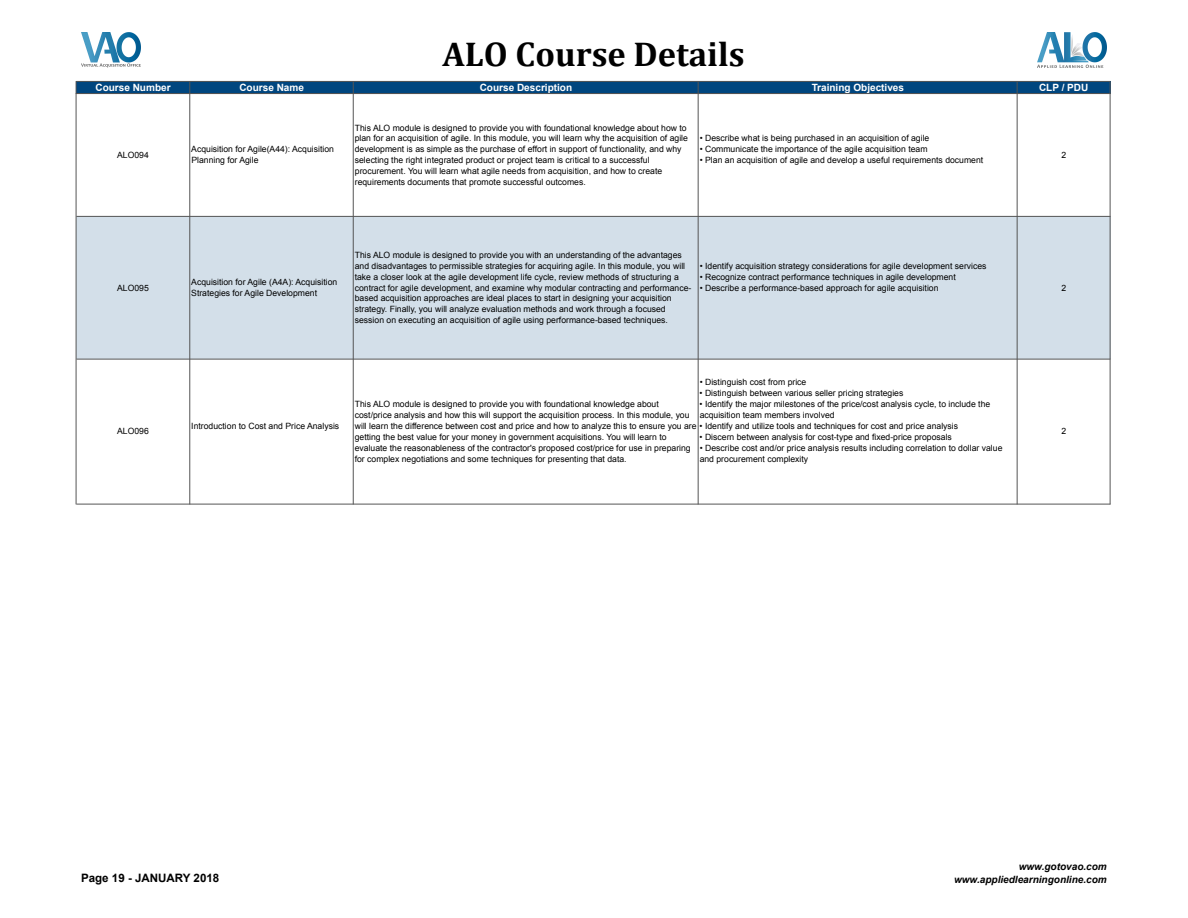
<style>
.page{position:relative;width:1188px;height:918px;background:#fff}
.page>*{position:absolute;margin:0;border:0;box-sizing:border-box;transform-origin:0 0}
.t1{font:700 34.5px "Cambria";color:#000}
.t2{font:700 11.55px "Arial";color:#000}
.t3{font:700 10.05px "Arial";color:#fff}
.t4{font:italic 700 10.05px/12.3px "Arial";color:#000;text-align:right}
.t5{font:8.7px/10.9px "Arial";color:#000}
</style>
<div class="page">
<img style="left:81px;top:32px;width:60px;height:35px">
<img style="left:1037px;top:32px;width:70px;height:35px">
<div style="left:76px;top:81px;width:1034px;height:13px;background:#00467f"></div>
<svg style="left:1110px;top:82px;width:1px;height:12px"></svg>
<hr style="left:76px;top:81px;width:1034px;height:1px;background:#555">
<div style="left:76px;top:216px;width:1034px;height:143px;background:#d3dfe9"></div>
<hr style="left:76px;top:93px;width:1px;height:411px;background:#555">
<hr style="left:189px;top:94px;width:1px;height:410px;background:#555">
<hr style="left:353px;top:94px;width:1px;height:410px;background:#555">
<hr style="left:698px;top:94px;width:1px;height:410px;background:#555">
<hr style="left:1017px;top:94px;width:1px;height:410px;background:#555">
<hr style="left:1110px;top:94px;width:1px;height:410px;background:#555">
<hr style="left:76px;top:93px;width:1034px;height:1px;background:#555">
<hr style="left:76px;top:216px;width:1034px;height:1px;background:#555">
<hr style="left:76px;top:359px;width:1034px;height:1px;background:#555">
<hr style="left:76px;top:504px;width:1034px;height:1px;background:#555">
<h1 class="t1" style="left:442px;top:33px;width:304px">ALO Course Details</h1>
<p class="t3" style="left:95px;top:82px;width:77px">Course Number</p>
<p class="t3" style="left:239px;top:82px;width:66px">Course Name</p>
<p class="t3" style="left:480px;top:82px;width:94px">Course Description</p>
<p class="t3" style="left:812px;top:82px;width:94px">Training Objectives</p>
<p class="t3" style="left:1039px;top:82px;width:51px">CLP / PDU</p>
<p class="t5" style="left:117px;top:149px;width:33px">ALO094</p>
<p class="t5" style="left:191px;top:144px;width:144px">Acquisition for Agile(A44): Acquisition<br>Planning for Agile</p>
<p class="t5" style="left:355px;top:122px;width:335px">This ALO module is designed to provide you with foundational knowledge about how to plan for an acquisition of agile. In this module, you will learn why the acquisition of agile development is as simple as the purchase of effort in support of functionality, and why selecting the right integrated product or project team is critical to a successful procurement. You will learn what agile needs from acquisition, and how to create requirements documents that promote successful outcomes.</p>
<p class="t5" style="left:700px;top:133px;width:231px">• Describe what is being purchased in an acquisition of agile</p>
<p class="t5" style="left:700px;top:144px;width:229px">• Communicate the importance of the agile acquisition team</p>
<p class="t5" style="left:700px;top:155px;width:285px">• Plan an acquisition of agile and develop a useful requirements document</p>
<p class="t5" style="left:1061px;top:149px;width:6px">2</p>
<p class="t5" style="left:117px;top:282px;width:33px">ALO095</p>
<p class="t5" style="left:191px;top:277px;width:148px">Acquisition for Agile (A4A): Acquisition<br>Strategies for Agile Development</p>
<p class="t5" style="left:355px;top:249px;width:338px">This ALO module is designed to provide you with an understanding of the advantages and disadvantages to permissible strategies for acquiring agile. In this module, you will take a closer look at the agile development life cycle, review methods of structuring a contract for agile development, and examine why modular contracting and performance&shy;based acquisition approaches are ideal places to start in designing your acquisition strategy. Finally, you will analyze evaluation methods and work through a focused session on executing an acquisition of agile using performance-based techniques.</p>
<p class="t5" style="left:700px;top:260px;width:288px">• Identify acquisition strategy considerations for agile development services</p>
<p class="t5" style="left:700px;top:271px;width:258px">• Recognize contract performance techniques in agile development</p>
<p class="t5" style="left:700px;top:282px;width:240px">• Describe a performance-based approach for agile acquisition</p>
<p class="t5" style="left:1061px;top:282px;width:6px">2</p>
<p class="t5" style="left:117px;top:426px;width:33px">ALO096</p>
<p class="t5" style="left:191px;top:420px;width:149px">Introduction to Cost and Price Analysis</p>
<p class="t5" style="left:700px;top:377px;width:108px">• Distinguish cost from price</p>
<p class="t5" style="left:700px;top:388px;width:205px">• Distinguish between various seller pricing strategies</p>
<p class="t5" style="left:700px;top:399px;width:292px">• Identify the major milestones of the price/cost analysis cycle, to include the acquisition team members involved</p>
<p class="t5" style="left:700px;top:431px;width:254px">• Discern between analysis for cost-type and fixed-price proposals</p>
<p class="t5" style="left:700px;top:442px;width:304px">• Describe cost and/or price analysis results including correlation to dollar value and procurement complexity</p>
<p class="t5" style="left:355px;top:399px;width:605px">This ALO module is designed to provide you with foundational knowledge about<br>cost/price analysis and how this will support the acquisition process. In this module, you<br>will learn the difference between cost and price and how to analyze this to ensure you are • Identify and utilize tools and techniques for cost and price analysis getting the best value for your money in government acquisitions. You will learn to<br>evaluate the reasonableness of the contractor's proposed cost/price for use in preparing<br>for complex negotiations and some techniques for presenting that data.</p>
<p class="t5" style="left:1061px;top:426px;width:6px">2</p>
<h2 class="t2" style="left:81px;top:872px;width:140px">Page 19 - JANUARY 2018</h2>
<p class="t4" style="left:954px;top:861px;width:154px">www.gotovao.com www.appliedlearningonline.com</p>
</div>
